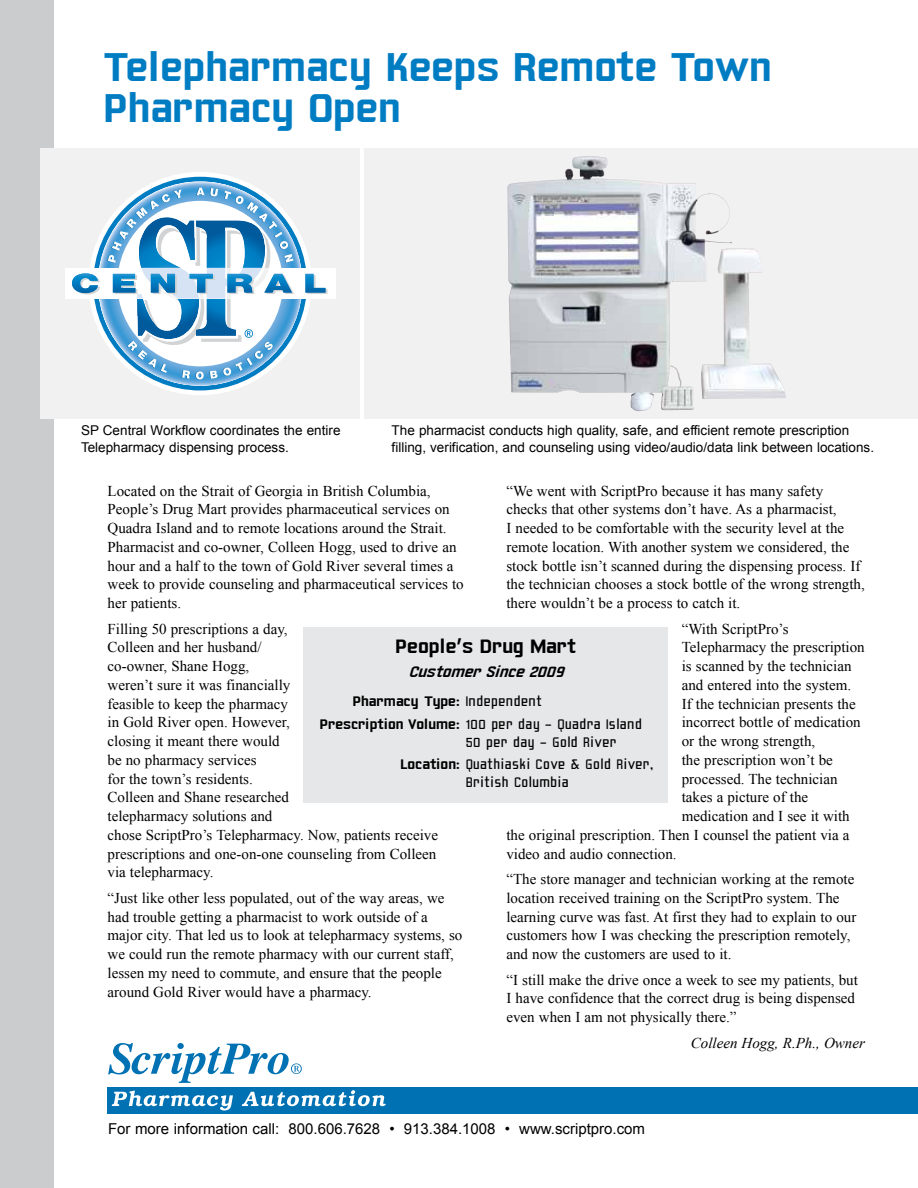
<style>
.page{position:relative;width:918px;height:1188px;background:#fff}
.page>*{position:absolute;margin:0;border:0;box-sizing:border-box;transform-origin:0 0}
.t1{font:700 43.5px/40.5px "Yearling";color:#007cc3}
.t2{font:700 21px "Yearling";color:#000}
.t3{font:italic 700 16.5px "Yearling";color:#000}
.t4{font:15px/18.8px "Times New Roman";color:#000}
.t5{font:15px/22.5px "Yearling";color:#000}
.t6{font:15px "Arial";color:#000}
.t7{font:italic 15px "Times New Roman";color:#000}
.t8{font:13.5px/16.2px "Arial";color:#000}
.s1{font-weight:700}
</style>
<div class="page">
<div style="left:0;top:0;width:54px;height:1188px;background:#cbccce"></div>
<svg style="left:108px;top:1043px;width:194px;height:40px"></svg>
<div style="left:107px;top:1087px;width:811px;height:26px;background:#0072b3"></div>
<svg style="left:112px;top:1091px;width:121px;height:20px"></svg>
<svg style="left:242px;top:1090px;width:144px;height:16px"></svg>
<div style="left:362px;top:148px;width:556px;height:271px;background:#f1f1f2"></div>
<img style="left:507px;top:156px;width:225px;height:256px">
<div style="left:359px;top:149px;width:5px;height:289px;background:#fff"></div>
<div style="left:40px;top:148px;width:320px;height:271px;background:#f1f1f2"></div>
<svg style="left:158px;top:177px;width:85px;height:213px"></svg>
<div style="left:65px;top:268px;width:270px;height:31px;background:#fff"></div>
<svg style="left:72px;top:181px;width:256px;height:205px"></svg>
<div style="left:304px;top:628px;width:364px;height:175px;background:#e6e7e8"></div>
<h1 class="t1" style="left:104px;top:47px;width:669px">Telepharmacy Keeps Remote Town<br>Pharmacy Open</h1>
<p class="t8" style="left:81px;top:423px;width:261px">SP Central Workflow coordinates the entire<br>Telepharmacy dispensing process.</p>
<p class="t8" style="left:392px;top:423px;width:484px">The pharmacist conducts high quality, safe, and efficient remote prescription filling, verification, and counseling using video/audio/data link between locations.</p>
<p class="t4" style="left:108px;top:481px;width:358px">Located on the Strait of Georgia in British Columbia, People’s Drug Mart provides pharmaceutical services on Quadra Island and to remote locations around the Strait.<br>Pharmacist and co-owner, Colleen Hogg, used to drive an hour and a half to the town of Gold River several times a week to provide counseling and pharmaceutical services to her patients.</p>
<p class="t4" style="left:108px;top:619px;width:332px">Filling 50 prescriptions a day,<br>Colleen and her husband/<br>co-owner, Shane Hogg,<br>weren’t sure it was financially<br>feasible to keep the pharmacy<br>in Gold River open. However,<br>closing it meant there would<br>be no pharmacy services<br>for the town’s residents.<br>Colleen and Shane researched<br>telepharmacy solutions and<br>chose ScriptPro’s Telepharmacy. Now, patients receive prescriptions and one-on-one counseling from Colleen via telepharmacy.</p>
<p class="t4" style="left:108px;top:888px;width:356px">“Just like other less populated, out of the way areas, we had trouble getting a pharmacist to work outside of a major city. That led us to look at telepharmacy systems, so we could run the remote pharmacy with our current staff, lessen my need to commute, and ensure that the people around Gold River would have a pharmacy.</p>
<p class="t4" style="left:506px;top:481px;width:360px">“We went with ScriptPro because it has many safety checks that other systems don’t have. As a pharmacist,<br>I needed to be comfortable with the security level at the remote location. With another system we considered, the stock bottle isn’t scanned during the dispensing process. If the technician chooses a stock bottle of the wrong strength, there wouldn’t be a process to catch it.</p>
<p class="t4" style="left:682px;top:619px;width:108px">“With ScriptPro’s</p>
<p class="t4" style="left:682px;top:638px;width:184px">Telepharmacy the prescription</p>
<p class="t4" style="left:682px;top:657px;width:171px">is scanned by the technician</p>
<p class="t4" style="left:682px;top:675px;width:171px">and entered into the system.</p>
<p class="t4" style="left:682px;top:694px;width:175px">If the technician presents the</p>
<p class="t4" style="left:682px;top:713px;width:180px">incorrect bottle of medication</p>
<p class="t4" style="left:682px;top:732px;width:135px">or the wrong strength,</p>
<p class="t4" style="left:682px;top:750px;width:153px">the prescription won’t be</p>
<p class="t4" style="left:682px;top:769px;width:157px">processed. The technician</p>
<p class="t4" style="left:682px;top:788px;width:128px">takes a picture of the</p>
<p class="t4" style="left:682px;top:807px;width:170px">medication and I see it with</p>
<p class="t4" style="left:506px;top:825px;width:345px">the original prescription. Then I counsel the patient via a</p>
<p class="t4" style="left:506px;top:844px;width:172px">video and audio connection.</p>
<p class="t4" style="left:506px;top:870px;width:351px">“The store manager and technician working at the remote location received training on the ScriptPro system. The learning curve was fast. At first they had to explain to our customers how I was checking the prescription remotely, and now the customers are used to it.</p>
<p class="t4" style="left:506px;top:970px;width:353px">“I still make the drive once a week to see my patients, but<br>I have confidence that the correct drug is being dispensed even when I am not physically there.”</p>
<p class="t7" style="left:691px;top:1032px;width:176px">Colleen Hogg, R.Ph., Owner</p>
<h2 class="t2" style="left:396px;top:634px;width:182px">People’s Drug Mart</h2>
<p class="t3" style="left:409px;top:663px;width:156px">Customer Since 2009</p>
<p class="t5" style="left:320px;top:690px;width:324px;text-indent:33px"><span class="s1">Pharmacy Type:</span> Independent<br><span class="s1">Prescription Volume:</span> 100 per day – Quadra Island</p>
<p class="t5" style="left:401px;top:731px;width:254px;text-indent:65px">50 per day – Gold River<br><span class="s1">Location:</span> Quathiaski Cove &amp; Gold River,</p>
<p class="t5" style="left:466px;top:771px;width:105px">British Columbia</p>
<p class="t6" style="left:108px;top:1119px;width:539px">For more information call: 800.606.7628 • 913.384.1008 • www.scriptpro.com</p>
</div>
